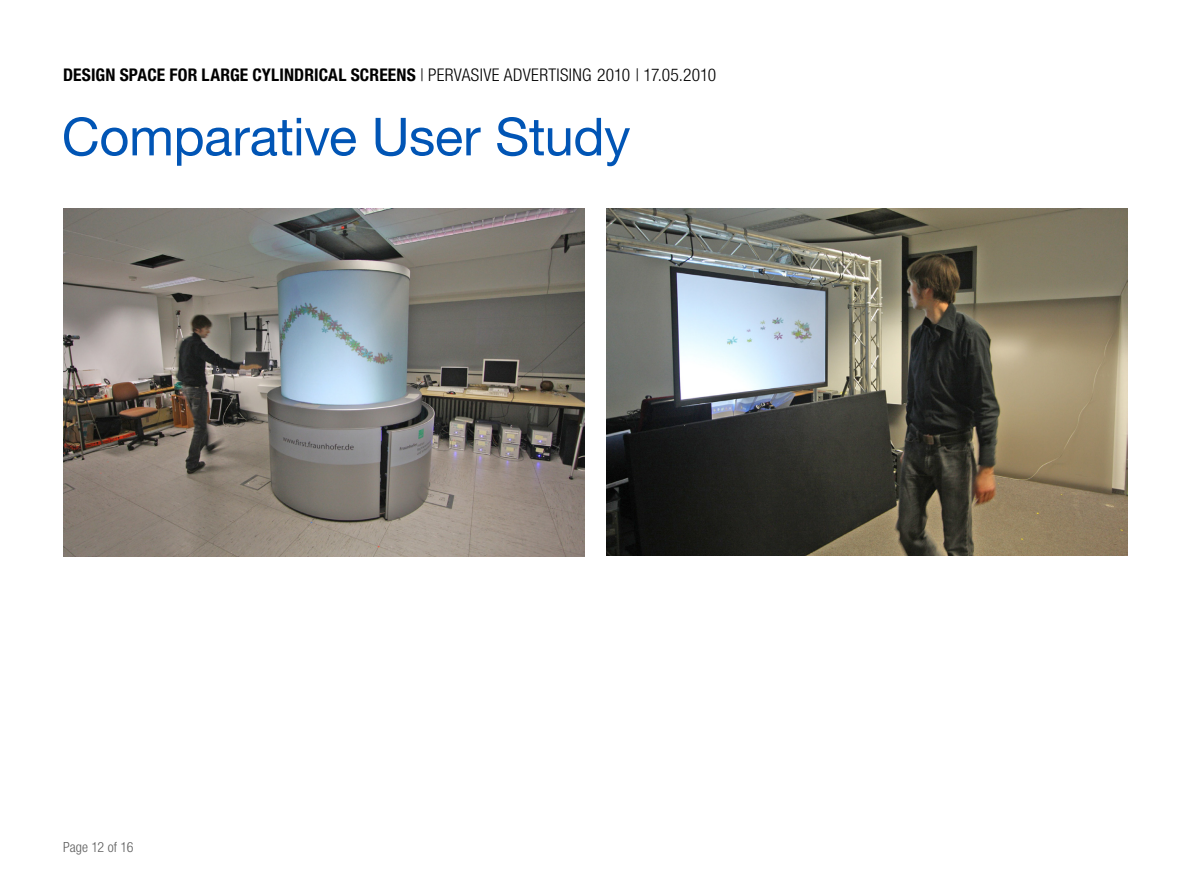
<style>
.page{position:relative;width:1191px;height:895px;background:#fff}
.page>*{position:absolute;margin:0;border:0;box-sizing:border-box;transform-origin:0 0}
.t1{font:52.5px "Helvetica Neue";letter-spacing:-.005em;color:#0155b5}
.t2{font:700 condensed 17.5px "Helvetica Neue";letter-spacing:.005em;color:#000}
.t3{font:300 condensed 14px "Helvetica Neue";letter-spacing:.005em;color:#5e5e5e}
.s1{font-weight:300}
</style>
<div class="page">
<img style="left:606px;top:208px;width:522px;height:348px">
<img style="left:63px;top:209px;width:521px;height:347px">
<p class="t2" style="left:63px;top:64px;width:654px">DESIGN SPACE FOR LARGE CYLINDRICAL SCREENS <span class="s1">| PERVASIVE ADVERTISING 2010 | 17.05.2010</span></p>
<p class="t1" style="left:62px;top:105px;width:570px">Comparative User Study</p>
<p class="t3" style="left:63px;top:839px;width:72px">Page 12 of 16</p>
</div>
